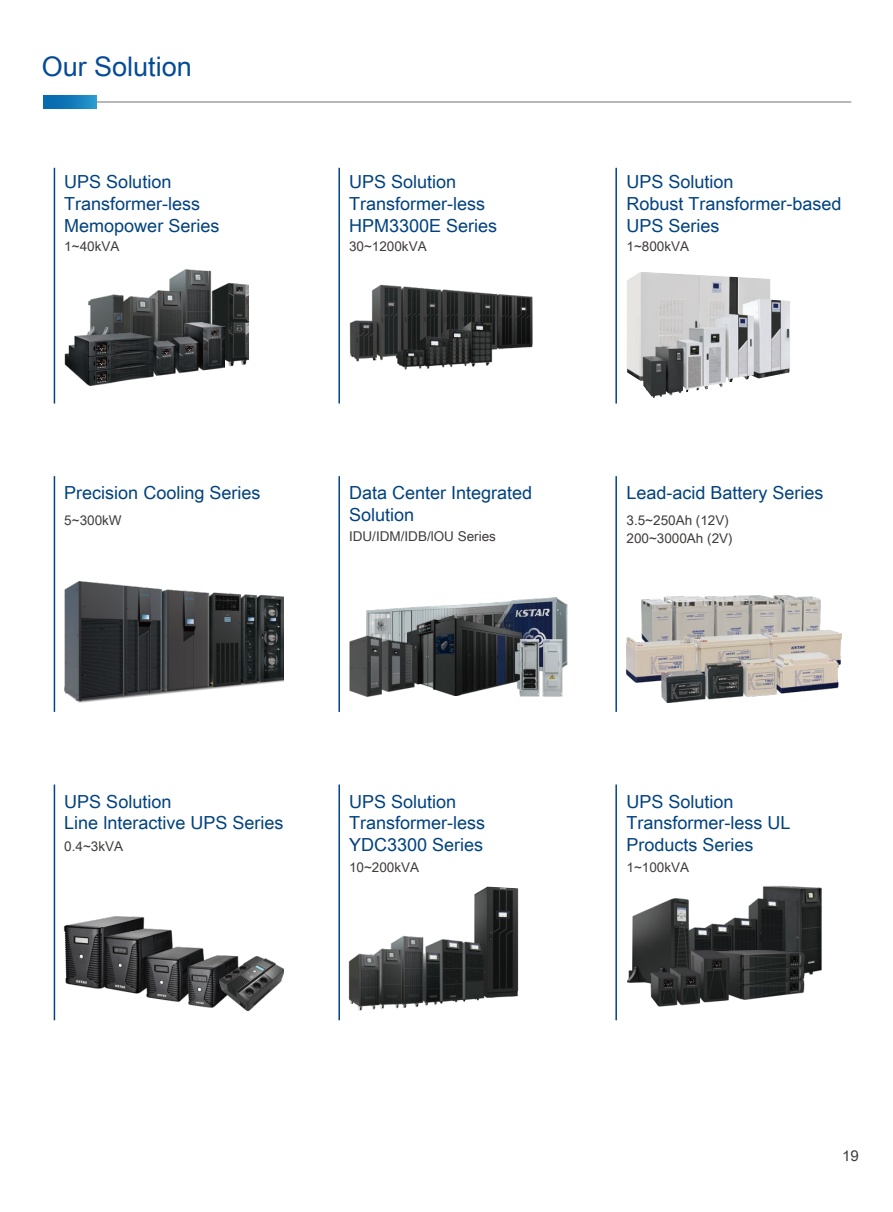
<style>
.page{position:relative;width:893px;height:1212px;background:#fff}
.page>*{position:absolute;margin:0;border:0;box-sizing:border-box;transform-origin:0 0}
.t1{font:27px "Arial Unicode MS";color:#044a96}
.t2{font:18px/21.6px "Arial Unicode MS";color:#01417f}
.t3{font:15px "Arial Unicode MS";color:#3e3a39}
.t4{font:13.5px/18px "Arial Unicode MS";color:#403c3b}
</style>
<div class="page">
<hr style="left:43px;top:101px;width:808px;height:2px;background:#a0a0a0">
<svg style="left:43px;top:96px;width:54px;height:12px"></svg>
<hr style="left:54px;top:168px;width:1px;height:235px;background:#004486">
<img style="left:141px;top:268px;width:71px;height:63px">
<img style="left:88px;top:294px;width:53px;height:37px">
<img style="left:181px;top:283px;width:68px;height:85px">
<img style="left:149px;top:322px;width:75px;height:53px">
<img style="left:64px;top:331px;width:90px;height:55px">
<hr style="left:338px;top:168px;width:2px;height:235px;background:#004486">
<img style="left:349px;top:284px;width:184px;height:86px">
<hr style="left:615px;top:168px;width:2px;height:235px;background:#004486">
<img style="left:627px;top:272px;width:163px;height:126px">
<hr style="left:54px;top:476px;width:1px;height:236px;background:#004486">
<hr style="left:338px;top:476px;width:2px;height:236px;background:#004486">
<hr style="left:615px;top:476px;width:2px;height:236px;background:#004486">
<img style="left:64px;top:581px;width:219px;height:121px">
<img style="left:626px;top:596px;width:215px;height:106px">
<img style="left:366px;top:597px;width:202px;height:70px">
<img style="left:407px;top:615px;width:114px;height:81px">
<img style="left:514px;top:635px;width:50px;height:62px">
<img style="left:349px;top:635px;width:67px;height:62px">
<hr style="left:54px;top:784px;width:1px;height:236px;background:#004486">
<hr style="left:338px;top:784px;width:2px;height:236px;background:#004486">
<hr style="left:615px;top:784px;width:2px;height:236px;background:#004486">
<img style="left:63px;top:916px;width:82px;height:73px">
<img style="left:102px;top:926px;width:137px;height:82px">
<img style="left:220px;top:957px;width:63px;height:54px">
<img style="left:474px;top:886px;width:45px;height:112px">
<img style="left:424px;top:938px;width:63px;height:67px">
<img style="left:349px;top:936px;width:75px;height:75px">
<img style="left:762px;top:885px;width:60px;height:90px">
<img style="left:691px;top:895px;width:99px;height:48px">
<img style="left:627px;top:898px;width:64px;height:85px">
<img style="left:700px;top:939px;width:105px;height:61px">
<img style="left:677px;top:943px;width:63px;height:60px">
<img style="left:662px;top:962px;width:45px;height:43px">
<img style="left:641px;top:966px;width:45px;height:41px">
<h1 class="t1" style="left:42px;top:46px;width:152px">Our Solution</h1>
<p class="t2" style="left:64px;top:171px;width:157px">UPS Solution<br>Transformer-less<br>Memopower Series</p>
<p class="t4" style="left:64px;top:237px;width:57px">1~40kVA</p>
<p class="t2" style="left:349px;top:171px;width:150px">UPS Solution<br>Transformer-less<br>HPM3300E Series</p>
<p class="t4" style="left:349px;top:237px;width:79px">30~1200kVA</p>
<p class="t2" style="left:626px;top:171px;width:217px">UPS Solution<br>Robust Transformer-based<br>UPS Series</p>
<p class="t4" style="left:626px;top:237px;width:64px">1~800kVA</p>
<p class="t2" style="left:64px;top:482px;width:198px">Precision Cooling Series</p>
<p class="t2" style="left:626px;top:482px;width:199px">Lead-acid Battery Series</p>
<p class="t2" style="left:349px;top:482px;width:185px">Data Center Integrated<br>Solution</p>
<p class="t4" style="left:626px;top:511px;width:108px">3.5~250Ah (12V)<br>200~3000Ah (2V)</p>
<p class="t4" style="left:64px;top:511px;width:59px">5~300kW</p>
<p class="t4" style="left:349px;top:527px;width:149px">IDU/IDM/IDB/lOU Series</p>
<p class="t2" style="left:64px;top:790px;width:221px">UPS Solution<br>Line lnteractive UPS Series</p>
<p class="t4" style="left:64px;top:836px;width:60px">0.4~3kVA</p>
<p class="t2" style="left:349px;top:790px;width:138px">UPS Solution<br>Transformer-less<br>YDC3300 Series</p>
<p class="t2" style="left:626px;top:790px;width:166px">UPS Solution<br>Transformer-less UL<br>Products Series</p>
<p class="t4" style="left:349px;top:857px;width:72px">10~200kVA</p>
<p class="t4" style="left:626px;top:857px;width:64px">1~100kVA</p>
<p class="t3" style="left:842px;top:1145px;width:18px">19</p>
</div>
